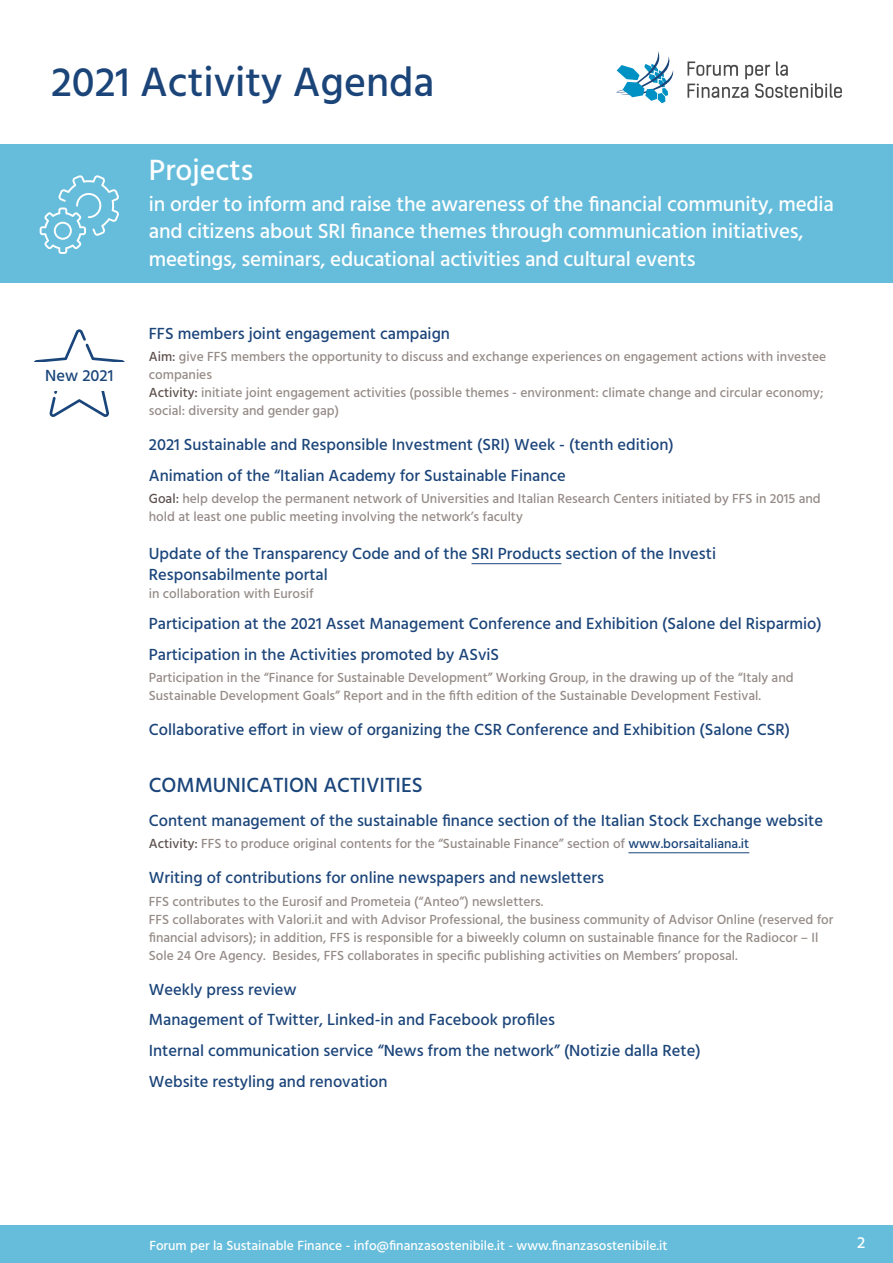
<style>
.page{position:relative;width:893px;height:1263px;background:#fff}
.page>*{position:absolute;margin:0;border:0;box-sizing:border-box;transform-origin:0 0}
.t1{font:500 42px "Hind";color:#1b4479}
.t2{font:500 30px "Hind";color:#fff}
.t3{font:500 21px/27px "Hind";letter-spacing:-.01em;color:#fff}
.t4{font:500 21px "Hind";color:#1a457a}
.t5{font:500 16.5px/30.8px "Hind";color:#1b4479}
.t6{font:500 16.5px/21px "Hind";color:#1a457a}
.t7{font:500 16.5px "Hind";color:#fff}
.t8{font:500 13.5px/18px "Hind";color:#958b87}
.t9{font:500 13.5px "Hind";color:#fff}
.s1{color:#5d514d}
.s2{color:#1a457a}
</style>
<div class="page">
<div style="left:0;top:1225px;width:893px;height:38px;background:#66bddb"></div>
<svg style="left:34px;top:329px;width:91px;height:88px"></svg>
<div style="left:18px;top:363px;width:114px;height:28px;background:#fff"></div>
<div style="left:0;top:145px;width:893px;height:138px;background:#66bddb"></div>
<svg style="left:687px;top:61px;width:155px;height:37px"></svg>
<svg style="left:616px;top:51px;width:58px;height:52px"></svg>
<hr style="left:471px;top:563px;width:90px;height:1px;background:#1a457a">
<hr style="left:628px;top:852px;width:121px;height:1px;background:#1a457a">
<svg style="left:40px;top:175px;width:79px;height:79px"></svg>
<h1 class="t1" style="left:51px;top:53px;width:385px">2021 Activity Agenda</h1>
<p class="t6" style="left:45px;top:366px;width:70px">New 2021</p>
<h2 class="t2" style="left:149px;top:150px;width:106px">Projects</h2>
<h3 class="t3" style="left:149px;top:192px;width:687px">in order to inform and raise the awareness of the financial community, media and citizens about SRI finance themes through communication initiatives, meetings, seminars, educational activities and cultural events</h3>
<p class="t5" style="left:149px;top:319px;width:303px">FFS members joint engagement campaign</p>
<p class="t8" style="left:149px;top:348px;width:679px"><span class="s1">Aim:</span> give FFS members the opportunity to discuss and exchange experiences on engagement actions with investee companies<br><span class="s1">Activity:</span> initiate joint engagement activities (possible themes - environment: climate change and circular economy; social: diversity and gender gap)</p>
<p class="t5" style="left:149px;top:430px;width:526px">2021 Sustainable and Responsible Investment (SRI) Week - (tenth edition)<br>Animation of the “Italian Academy for Sustainable Finance</p>
<p class="t8" style="left:149px;top:490px;width:673px"><span class="s1">Goal:</span> help develop the permanent network of Universities and Italian Research Centers initiated by FFS in 2015 and hold at least one public meeting involving the network’s faculty</p>
<p class="t6" style="left:149px;top:544px;width:569px">Update of the Transparency Code and of the SRI Products section of the Investi<br>Responsabilmente portal</p>
<p class="t8" style="left:149px;top:585px;width:166px">in collaboration with Eurosif</p>
<p class="t5" style="left:149px;top:609px;width:674px">Participation at the 2021 Asset Management Conference and Exhibition (Salone del Risparmio)<br>Participation in the Activities promoted by ASviS</p>
<p class="t8" style="left:149px;top:669px;width:646px">Participation in the “Finance for Sustainable Development” Working Group, in the drawing up of the “Italy and<br>Sustainable Development Goals” Report and in the fifth edition of the Sustainable Development Festival.</p>
<p class="t5" style="left:149px;top:715px;width:643px">Collaborative effort in view of organizing the CSR Conference and Exhibition (Salone CSR)</p>
<h3 class="t4" style="left:149px;top:771px;width:276px">COMMUNICATION ACTIVITIES</h3>
<p class="t6" style="left:149px;top:811px;width:676px">Content management of the sustainable finance section of the Italian Stock Exchange website</p>
<p class="t8" style="left:149px;top:835px;width:602px"><span class="s1">Activity:</span> FFS to produce original contents for the “Sustainable Finance” section of <span class="s2">www.borsaitaliana.it</span></p>
<p class="t5" style="left:149px;top:863px;width:457px">Writing of contributions for online newspapers and newsletters</p>
<p class="t8" style="left:149px;top:893px;width:686px">FFS contributes to the Eurosif and Prometeia (“Anteo”) newsletters.<br>FFS collaborates with Valori.it and with Advisor Professional, the business community of Advisor Online (reserved for financial advisors); in addition, FFS is responsible for a biweekly column on sustainable finance for the Radiocor – Il Sole 24 Ore Agency. Besides, FFS collaborates in specific publishing activities on Members’ proposal.</p>
<p class="t5" style="left:149px;top:975px;width:553px">Weekly press review<br>Management of Twitter, Linked-in and Facebook profiles<br>Internal communication service “News from the network” (Notizie dalla Rete)<br>Website restyling and renovation</p>
<p class="t9" style="left:149px;top:1236px;width:520px">Forum per la Sustainable Finance - info@finanzasostenibile.it - www.finanzasostenibile.it</p>
<p class="t7" style="left:857px;top:1232px;width:10px">2</p>
</div>
